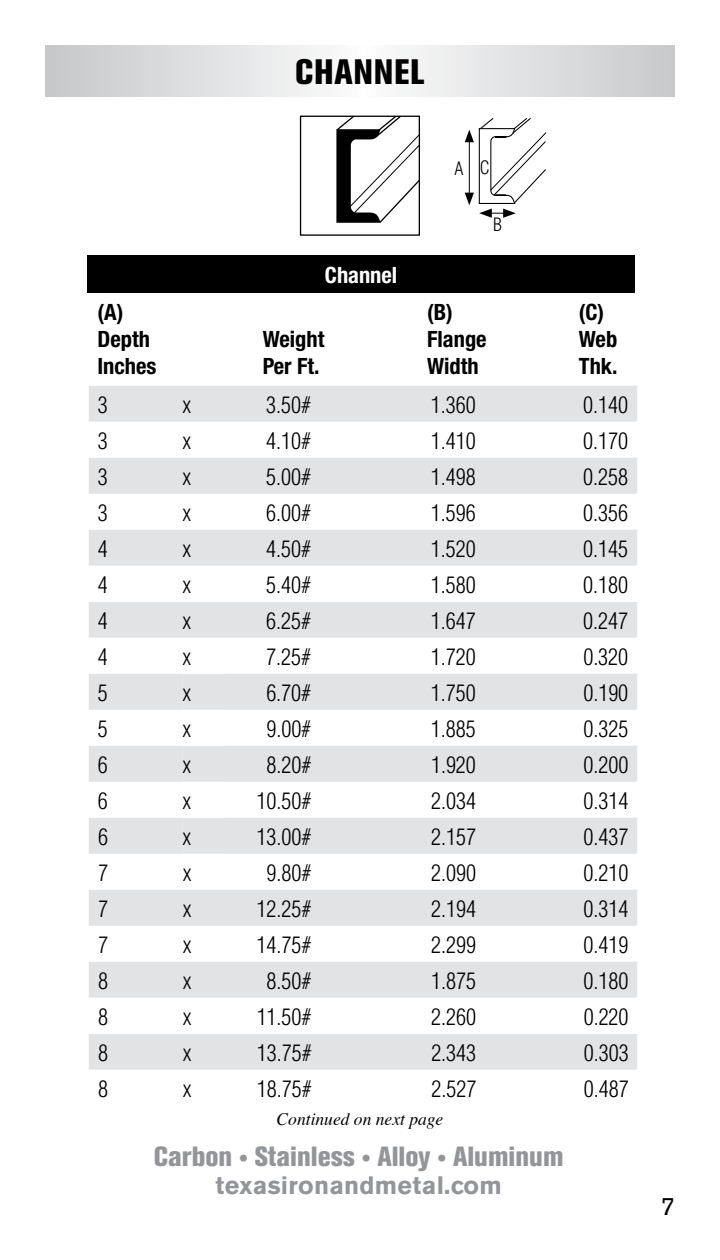
<style>
.page{position:relative;width:720px;height:1260px;background:#fff}
.page>*{position:absolute;margin:0;border:0;box-sizing:border-box;transform-origin:0 0}
.t1{font:800 condensed 35px "Akzidenz Grotesk BE";color:#000}
.t2{font:800 condensed 27.5px "Akzidenz Grotesk BE";color:#939598}
.t3{font:700 25px "Akzidenz Grotesk BE";letter-spacing:.01em;color:#939598}
.t4{font:25px "Akzidenz Grotesk BE";color:#000}
.t5{font:300 condensed 22.5px "Helvetica";color:#000}
.t6{font:700 condensed 22.5px/27px "Helvetica Neue";color:#000}
.t7{font:700 condensed 22.5px "Helvetica Neue";color:#fff}
.t8{font:300 condensed 18px "Helvetica";color:#000}
.t9{font:italic 17.5px "Times";color:#000}
.s1{font-size:22.5px}
</style>
<div class="page">
<div style="left:300px;top:116px;width:120px;height:120px;border:1px solid #000"></div>
<svg style="left:335px;top:115px;width:85px;height:109px"></svg>
<div style="left:88px;top:255px;width:547px;height:38px;background:#000"></div>
<svg style="left:45px;top:45px;width:630px;height:51px"></svg>
<svg style="left:465px;top:118px;width:82px;height:100px"></svg>
<div style="left:89px;top:386px;width:548px;height:36px;background:#e2e3e4"></div>
<svg style="left:89px;top:458px;width:548px;height:108px;fill:#e2e3e4"></svg>
<svg style="left:89px;top:602px;width:548px;height:468px;fill:#e2e3e4"></svg>
<p class="t6" style="left:98px;top:298px;width:61px">(A)<br>Depth<br>Inches</p>
<h1 class="t1" style="left:295px;top:51px;width:59px">Channe</h1>
<h1 class="t1" style="left:410px;top:51px;width:16px">l</h1>
<p class="t7" style="left:325px;top:261px;width:74px">Channel</p>
<p class="t8" style="left:454px;top:157px;width:11px">A</p>
<p class="t8" style="left:480px;top:156px;width:12px">C</p>
<p class="t8" style="left:493px;top:214px;width:11px">B</p>
<p class="t6" style="left:263px;top:325px;width:63px">Weight<br>Per Ft.</p>
<p class="t6" style="left:427px;top:298px;width:61px">(B)<br>Flange<br>Width</p>
<p class="t6" style="left:579px;top:298px;width:40px">(C)<br>Web<br>Thk.</p>
<p class="t5" style="left:98px;top:391px;width:11px">3</p>
<p class="t5" style="left:182px;top:391px;width:10px">x</p>
<p class="t5" style="left:266px;top:391px;width:46px">3.50#</p>
<p class="t5" style="left:431px;top:391px;width:46px">1.360</p>
<p class="t5" style="left:583px;top:391px;width:46px">0.140</p>
<p class="t5" style="left:98px;top:427px;width:11px">3</p>
<p class="t5" style="left:182px;top:427px;width:10px">x</p>
<p class="t5" style="left:266px;top:427px;width:46px">4.10#</p>
<p class="t5" style="left:431px;top:427px;width:46px">1.410</p>
<p class="t5" style="left:583px;top:427px;width:46px">0.170</p>
<p class="t5" style="left:98px;top:463px;width:11px">3</p>
<p class="t5" style="left:182px;top:463px;width:10px">x</p>
<p class="t5" style="left:266px;top:463px;width:46px">5.00#</p>
<p class="t5" style="left:431px;top:463px;width:46px">1.498</p>
<p class="t5" style="left:583px;top:463px;width:46px">0.258</p>
<p class="t5" style="left:98px;top:499px;width:11px">3</p>
<p class="t5" style="left:182px;top:499px;width:10px">x</p>
<p class="t5" style="left:266px;top:499px;width:46px">6.00#</p>
<p class="t5" style="left:431px;top:499px;width:46px">1.596</p>
<p class="t5" style="left:583px;top:499px;width:46px">0.356</p>
<p class="t5" style="left:98px;top:535px;width:11px">4</p>
<p class="t5" style="left:182px;top:535px;width:10px">x</p>
<p class="t5" style="left:266px;top:535px;width:46px">4.50#</p>
<p class="t5" style="left:431px;top:535px;width:46px">1.520</p>
<p class="t5" style="left:583px;top:535px;width:46px">0.145</p>
<p class="t5" style="left:98px;top:571px;width:11px">4</p>
<p class="t5" style="left:182px;top:571px;width:10px">x</p>
<p class="t5" style="left:266px;top:571px;width:46px">5.40#</p>
<p class="t5" style="left:431px;top:571px;width:46px">1.580</p>
<p class="t5" style="left:583px;top:571px;width:46px">0.180</p>
<p class="t5" style="left:98px;top:607px;width:11px">4</p>
<p class="t5" style="left:182px;top:607px;width:10px">x</p>
<p class="t5" style="left:266px;top:607px;width:46px">6.25#</p>
<p class="t5" style="left:431px;top:607px;width:46px">1.647</p>
<p class="t5" style="left:583px;top:607px;width:46px">0.247</p>
<p class="t5" style="left:98px;top:643px;width:11px">4</p>
<p class="t5" style="left:183px;top:643px;width:10px">x</p>
<p class="t5" style="left:266px;top:643px;width:46px">7.25#</p>
<p class="t5" style="left:431px;top:643px;width:46px">1.720</p>
<p class="t5" style="left:583px;top:643px;width:46px">0.320</p>
<p class="t5" style="left:98px;top:679px;width:11px">5</p>
<p class="t5" style="left:183px;top:679px;width:10px">x</p>
<p class="t5" style="left:266px;top:679px;width:46px">6.70#</p>
<p class="t5" style="left:431px;top:679px;width:46px">1.750</p>
<p class="t5" style="left:583px;top:679px;width:46px">0.190</p>
<p class="t5" style="left:98px;top:715px;width:11px">5</p>
<p class="t5" style="left:183px;top:715px;width:10px">x</p>
<p class="t5" style="left:266px;top:715px;width:46px">9.00#</p>
<p class="t5" style="left:431px;top:715px;width:46px">1.885</p>
<p class="t5" style="left:583px;top:715px;width:46px">0.325</p>
<p class="t5" style="left:98px;top:751px;width:11px">6</p>
<p class="t5" style="left:183px;top:751px;width:10px">x</p>
<p class="t5" style="left:266px;top:751px;width:46px">8.20#</p>
<p class="t5" style="left:431px;top:751px;width:46px">1.920</p>
<p class="t5" style="left:583px;top:751px;width:46px">0.200</p>
<p class="t5" style="left:98px;top:787px;width:11px">6</p>
<p class="t5" style="left:183px;top:787px;width:10px">x</p>
<p class="t5" style="left:256px;top:787px;width:56px">10.50#</p>
<p class="t5" style="left:431px;top:787px;width:46px">2.034</p>
<p class="t5" style="left:583px;top:787px;width:46px">0.314</p>
<p class="t5" style="left:98px;top:823px;width:11px">6</p>
<p class="t5" style="left:183px;top:823px;width:10px">x</p>
<p class="t5" style="left:256px;top:823px;width:56px">13.00#</p>
<p class="t5" style="left:431px;top:823px;width:46px">2.157</p>
<p class="t5" style="left:584px;top:823px;width:46px">0.437</p>
<p class="t5" style="left:98px;top:859px;width:11px">7</p>
<p class="t5" style="left:183px;top:859px;width:10px">x</p>
<p class="t5" style="left:266px;top:859px;width:46px">9.80#</p>
<p class="t5" style="left:431px;top:859px;width:46px">2.090</p>
<p class="t5" style="left:584px;top:859px;width:46px">0.210</p>
<p class="t5" style="left:98px;top:895px;width:11px">7</p>
<p class="t5" style="left:183px;top:895px;width:10px">x</p>
<p class="t5" style="left:257px;top:895px;width:56px">12.25#</p>
<p class="t5" style="left:431px;top:895px;width:46px">2.194</p>
<p class="t5" style="left:584px;top:895px;width:46px">0.314</p>
<p class="t5" style="left:98px;top:931px;width:11px">7</p>
<p class="t5" style="left:183px;top:931px;width:10px">x</p>
<p class="t5" style="left:257px;top:931px;width:56px">14.75#</p>
<p class="t5" style="left:431px;top:931px;width:46px">2.299</p>
<p class="t5" style="left:584px;top:931px;width:46px">0.419</p>
<p class="t5" style="left:98px;top:967px;width:11px">8</p>
<p class="t5" style="left:183px;top:967px;width:10px">x</p>
<p class="t5" style="left:267px;top:967px;width:46px">8.50#</p>
<p class="t5" style="left:431px;top:967px;width:46px">1.875</p>
<p class="t5" style="left:584px;top:967px;width:46px">0.180</p>
<p class="t5" style="left:98px;top:1003px;width:11px">8</p>
<p class="t5" style="left:183px;top:1003px;width:10px">x</p>
<p class="t5" style="left:257px;top:1003px;width:56px">11.50#</p>
<p class="t5" style="left:431px;top:1003px;width:46px">2.260</p>
<p class="t5" style="left:584px;top:1003px;width:46px">0.220</p>
<p class="t5" style="left:98px;top:1039px;width:11px">8</p>
<p class="t5" style="left:183px;top:1039px;width:10px">x</p>
<p class="t5" style="left:257px;top:1039px;width:56px">13.75#</p>
<p class="t5" style="left:431px;top:1039px;width:46px">2.343</p>
<p class="t5" style="left:584px;top:1039px;width:46px">0.303</p>
<p class="t5" style="left:98px;top:1075px;width:11px">8</p>
<p class="t5" style="left:183px;top:1075px;width:10px">x</p>
<p class="t5" style="left:257px;top:1075px;width:56px">18.75#</p>
<p class="t5" style="left:431px;top:1075px;width:46px">2.527</p>
<p class="t5" style="left:584px;top:1075px;width:46px">0.487</p>
<p class="t9" style="left:277px;top:1104px;width:168px">Continued on next page</p>
<p class="t2" style="left:154px;top:1141px;width:411px">Carbon <span class="s1">•</span> Stainless <span class="s1">•</span> Alloy <span class="s1">•</span> Aluminum</p>
<p class="t3" style="left:216px;top:1171px;width:288px">texasironandmetal.com</p>
<p class="t4" style="left:660px;top:1191px;width:16px">7</p>
</div>
